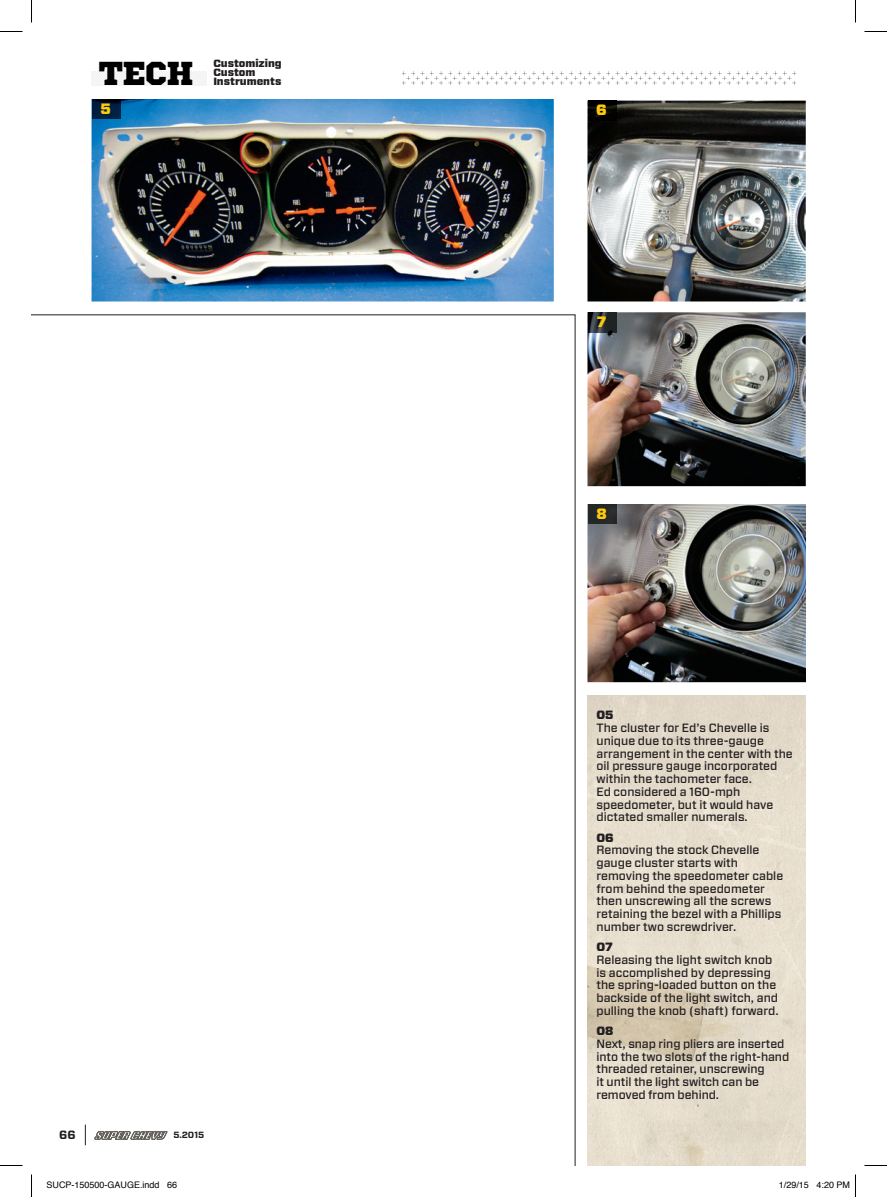
<style>
.page{position:relative;width:887px;height:1197px;background:#fff}
.page>*{position:absolute;margin:0;border:0;box-sizing:border-box;transform-origin:0 0}
.t1{font:33.15px "Sports World";color:#000}
.t2{font:900 15px "Forza";color:#feca0a}
.t3{font:500 12px/12.8px "Forza";color:#231f20}
.t4{font:900 12px "Forza";letter-spacing:-.005em;color:#231f20}
.t5{font:700 12px "Forza";color:#231f20}
.t6{font:900 10.5px/9px "Forza";letter-spacing:-.005em;color:#231f20}
.t7{font:9px "Helvetica";color:#000}
.t8{font:700 9px "Forza";color:#231f20}
</style>
<div class="page">
<img style="left:587px;top:695px;width:218px;height:471px">
<svg style="left:92px;top:71px;width:115px;height:14px"></svg>
<svg style="left:402px;top:71px;width:394px;height:14px"></svg>
<svg style="left:32px;top:314px;width:544px;height:852px"></svg>
<img style="left:587px;top:312px;width:218px;height:174px">
<img style="left:588px;top:312px;width:28px;height:20px">
<img style="left:587px;top:101px;width:218px;height:201px">
<img style="left:588px;top:101px;width:28px;height:19px">
<img style="left:92px;top:99px;width:462px;height:203px">
<img style="left:92px;top:99px;width:29px;height:20px">
<img style="left:587px;top:504px;width:219px;height:178px">
<img style="left:588px;top:504px;width:28px;height:20px">
<svg style="left:0;top:31px;width:22px;height:1px"></svg>
<svg style="left:864px;top:31px;width:22px;height:1px"></svg>
<svg style="left:0;top:1165px;width:22px;height:1px"></svg>
<svg style="left:864px;top:1165px;width:22px;height:1px"></svg>
<svg style="left:31px;top:0;width:1px;height:22px"></svg>
<svg style="left:31px;top:1174px;width:1px;height:23px"></svg>
<svg style="left:855px;top:0;width:1px;height:22px"></svg>
<svg style="left:855px;top:1174px;width:1px;height:23px"></svg>
<h1 class="t1" style="left:99px;top:46px;width:96px">TECH</h1>
<p class="t6" style="left:213px;top:59px;width:70px">Customizing<br>Custom<br>Instruments</p>
<p class="t2" style="left:100px;top:98px;width:12px">5</p>
<p class="t2" style="left:596px;top:100px;width:12px">6</p>
<p class="t2" style="left:596px;top:312px;width:11px">7</p>
<p class="t2" style="left:596px;top:503px;width:12px">8</p>
<p class="t5" style="left:59px;top:1127px;width:18px">66</p>
<p class="t8" style="left:173px;top:1129px;width:32px">5. 2015</p>
<p class="t4" style="left:596px;top:707px;width:19px">05</p>
<p class="t3" style="left:596px;top:722px;width:198px">The cluster for Ed’s Chevelle is unique due to its three-gauge arrangement in the center with the oil pressure gauge incorporated within the tachometer face.<br>Ed considered a 160-mph speedometer, but it would have dictated smaller numerals.</p>
<p class="t4" style="left:596px;top:829px;width:19px">06</p>
<p class="t3" style="left:596px;top:844px;width:188px">Removing the stock Chevelle gauge cluster starts with removing the speedometer cable from behind the speedometer then unscrewing all the screws retaining the bezel with a Phillips number two screwdriver.</p>
<p class="t4" style="left:596px;top:939px;width:18px">07</p>
<p class="t3" style="left:596px;top:953px;width:184px">Releasing the light switch knob is accomplished by depressing the spring-loaded button on the backside of the light switch, and pulling the knob (shaft) forward.</p>
<p class="t4" style="left:596px;top:1023px;width:18px">08</p>
<p class="t3" style="left:596px;top:1037px;width:194px">Next, snap ring pliers are inserted into the two slots of the right-hand threaded retainer, unscrewing<br>it until the light switch can be removed from behind.</p>
<p class="t7" style="left:46px;top:1178px;width:132px">SUCP-150500-GAUGE.indd 66</p>
<p class="t7" style="left:778px;top:1178px;width:73px">1/29/15 4:20 PM</p>
</div>
